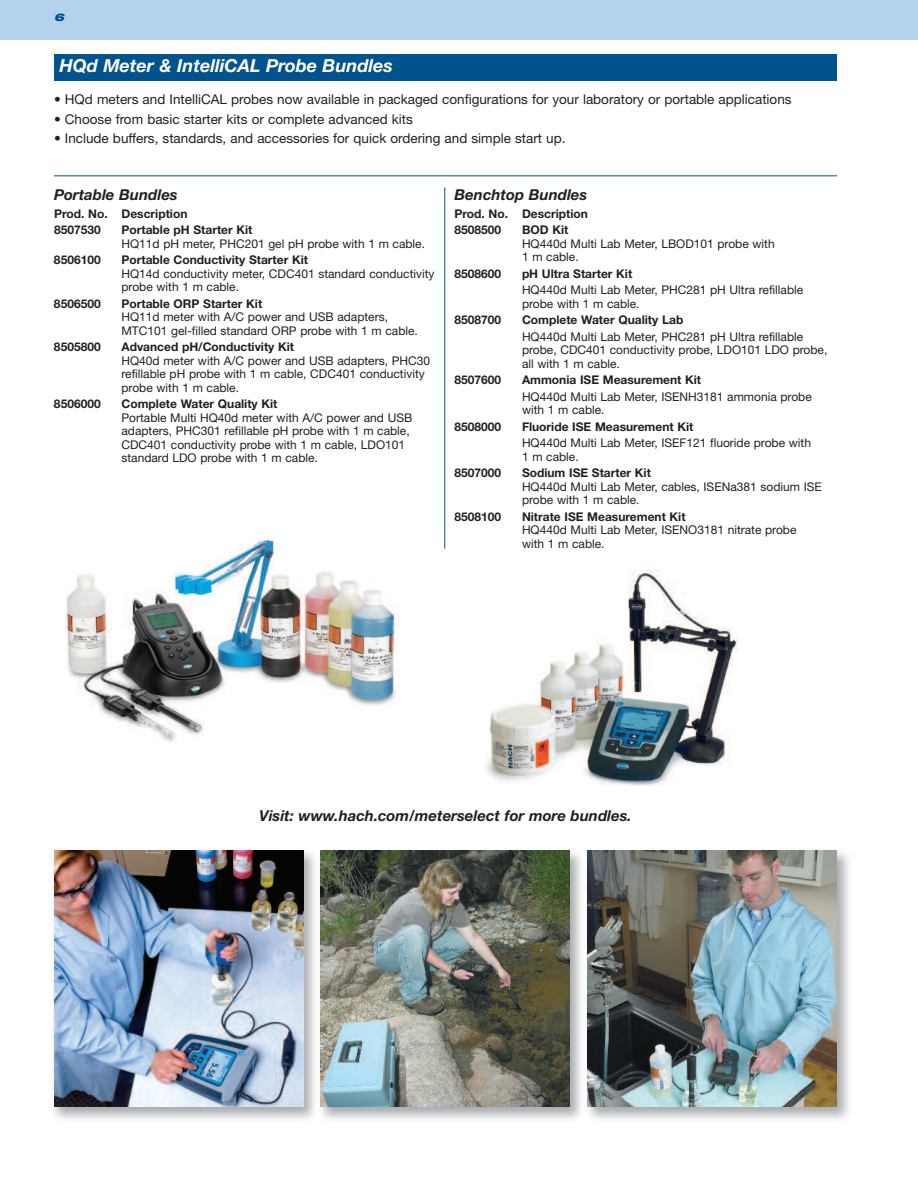
<style>
.page{position:relative;width:918px;height:1188px;background:#fff}
.page>*{position:absolute;margin:0;border:0;box-sizing:border-box;transform-origin:0 0}
.t1{font:italic 700 18px "Helvetica Neue";color:#fff}
.t2{font:italic 700 15px "Helvetica Neue";color:#231f20}
.t3{font:13.5px "Helvetica Neue";color:#231f20}
.t4{font:12px/13.5px "Helvetica Neue";color:#231f20}
.t5{font:700 12px/16.5px "Helvetica Neue";color:#231f20}
.t6{font:italic 900 expanded 10.5px "Helvetica Neue";color:#00538d}
</style>
<div class="page">
<div style="left:0;top:0;width:918px;height:40px;background:#b4d2ed"></div>
<div style="left:54px;top:54px;width:783px;height:27px;background:#00538d"></div>
<img style="left:486px;top:569px;width:252px;height:216px">
<img style="left:54px;top:850px;width:795px;height:270px">
<img style="left:323px;top:850px;width:247px;height:257px">
<img style="left:588px;top:850px;width:249px;height:257px">
<img style="left:321px;top:850px;width:2px;height:257px">
<img style="left:54px;top:850px;width:249px;height:257px">
<img style="left:65px;top:539px;width:332px;height:203px">
<hr style="left:54px;top:175px;width:783px;height:1px;background:#00538d">
<hr style="left:444px;top:188px;width:1px;height:361px;background:#00538d">
<p class="t6" style="left:54px;top:13px;width:12px">6</p>
<h1 class="t1" style="left:60px;top:59px;width:335px">HQd Meter &amp; IntelliCAL Probe Bundles</h1>
<p class="t3" style="left:54px;top:94px;width:739px">• HQd meters and IntelliCAL probes now available in packaged configurations for your laboratory or portable applications</p>
<p class="t3" style="left:54px;top:114px;width:360px">• Choose from basic starter kits or complete advanced kits</p>
<p class="t3" style="left:54px;top:134px;width:513px">• Include buffers, standards, and accessories for quick ordering and simple start up.</p>
<p class="t2" style="left:54px;top:189px;width:125px">Portable Bundles</p>
<p class="t5" style="left:54px;top:206px;width:135px">Prod. No. Description<br>8507530</p>
<p class="t5" style="left:122px;top:223px;width:132px">Portable pH Starter Kit</p>
<p class="t4" style="left:121px;top:238px;width:305px">HQ11d pH meter, PHC201 gel pH probe with 1 m cable.</p>
<p class="t5" style="left:54px;top:253px;width:48px">8506100</p>
<p class="t5" style="left:121px;top:253px;width:188px">Portable Conductivity Starter Kit</p>
<p class="t4" style="left:121px;top:268px;width:315px">HQ14d conductivity meter, CDC401 standard conductivity probe with 1 m cable.</p>
<p class="t5" style="left:54px;top:296px;width:48px">8506500</p>
<p class="t5" style="left:121px;top:296px;width:142px">Portable ORP Starter Kit</p>
<p class="t4" style="left:121px;top:311px;width:298px">HQ11d meter with A/C power and USB adapters,<br>MTC101 gel-filled standard ORP probe with 1 m cable.</p>
<p class="t5" style="left:54px;top:340px;width:48px">8505800</p>
<p class="t5" style="left:121px;top:340px;width:174px">Advanced pH/Conductivity Kit</p>
<p class="t4" style="left:121px;top:355px;width:310px">HQ40d meter with A/C power and USB adapters, PHC30 refillable pH probe with 1 m cable, CDC401 conductivity probe with 1 m cable.</p>
<p class="t5" style="left:54px;top:397px;width:48px">8506000</p>
<p class="t5" style="left:121px;top:397px;width:158px">Complete Water Quality Kit</p>
<p class="t4" style="left:121px;top:412px;width:292px">Portable Multi HQ40d meter with A/C power and USB adapters, PHC301 refillable pH probe with 1 m cable, CDC401 conductivity probe with 1 m cable, LDO101 standard LDO probe with 1 m cable.</p>
<p class="t2" style="left:454px;top:189px;width:134px">Benchtop Bundles</p>
<p class="t5" style="left:454px;top:206px;width:135px">Prod. No. Description<br>8508500</p>
<p class="t5" style="left:522px;top:223px;width:48px">BOD Kit</p>
<p class="t4" style="left:522px;top:238px;width:254px">HQ440d Multi Lab Meter, LBOD101 probe with<br>1 m cable.</p>
<p class="t5" style="left:455px;top:266px;width:48px">8508600</p>
<p class="t5" style="left:522px;top:266px;width:112px">pH Ultra Starter Kit</p>
<p class="t4" style="left:522px;top:284px;width:283px">HQ440d Multi Lab Meter, PHC281 pH Ultra refillable probe with 1 m cable.</p>
<p class="t5" style="left:455px;top:313px;width:48px">8508700</p>
<p class="t5" style="left:522px;top:313px;width:163px">Complete Water Quality Lab</p>
<p class="t4" style="left:522px;top:331px;width:307px">HQ440d Multi Lab Meter, PHC281 pH Ultra refillable probe, CDC401 conductivity probe, LDO101 LDO probe, all with 1 m cable.</p>
<p class="t5" style="left:455px;top:373px;width:48px">8507600</p>
<p class="t5" style="left:522px;top:373px;width:181px">Ammonia ISE Measurement Kit</p>
<p class="t4" style="left:522px;top:391px;width:291px">HQ440d Multi Lab Meter, ISENH3181 ammonia probe with 1 m cable.</p>
<p class="t5" style="left:455px;top:419px;width:48px">8508000</p>
<p class="t5" style="left:522px;top:419px;width:173px">Fluoride ISE Measurement Kit</p>
<p class="t4" style="left:522px;top:437px;width:291px">HQ440d Multi Lab Meter, ISEF121 fluoride probe with<br>1 m cable.</p>
<p class="t5" style="left:455px;top:466px;width:48px">8507000</p>
<p class="t5" style="left:522px;top:466px;width:130px">Sodium ISE Starter Kit</p>
<p class="t4" style="left:522px;top:481px;width:301px">HQ440d Multi Lab Meter, cables, ISENa381 sodium ISE probe with 1 m cable.</p>
<p class="t5" style="left:455px;top:509px;width:48px">8508100</p>
<p class="t5" style="left:522px;top:509px;width:165px">Nitrate ISE Measurement Kit</p>
<p class="t4" style="left:522px;top:524px;width:276px">HQ440d Multi Lab Meter, ISENO3181 nitrate probe with 1 m cable.</p>
<p class="t2" style="left:259px;top:810px;width:374px">Visit: www.hach.com/meterselect for more bundles.</p>
</div>
